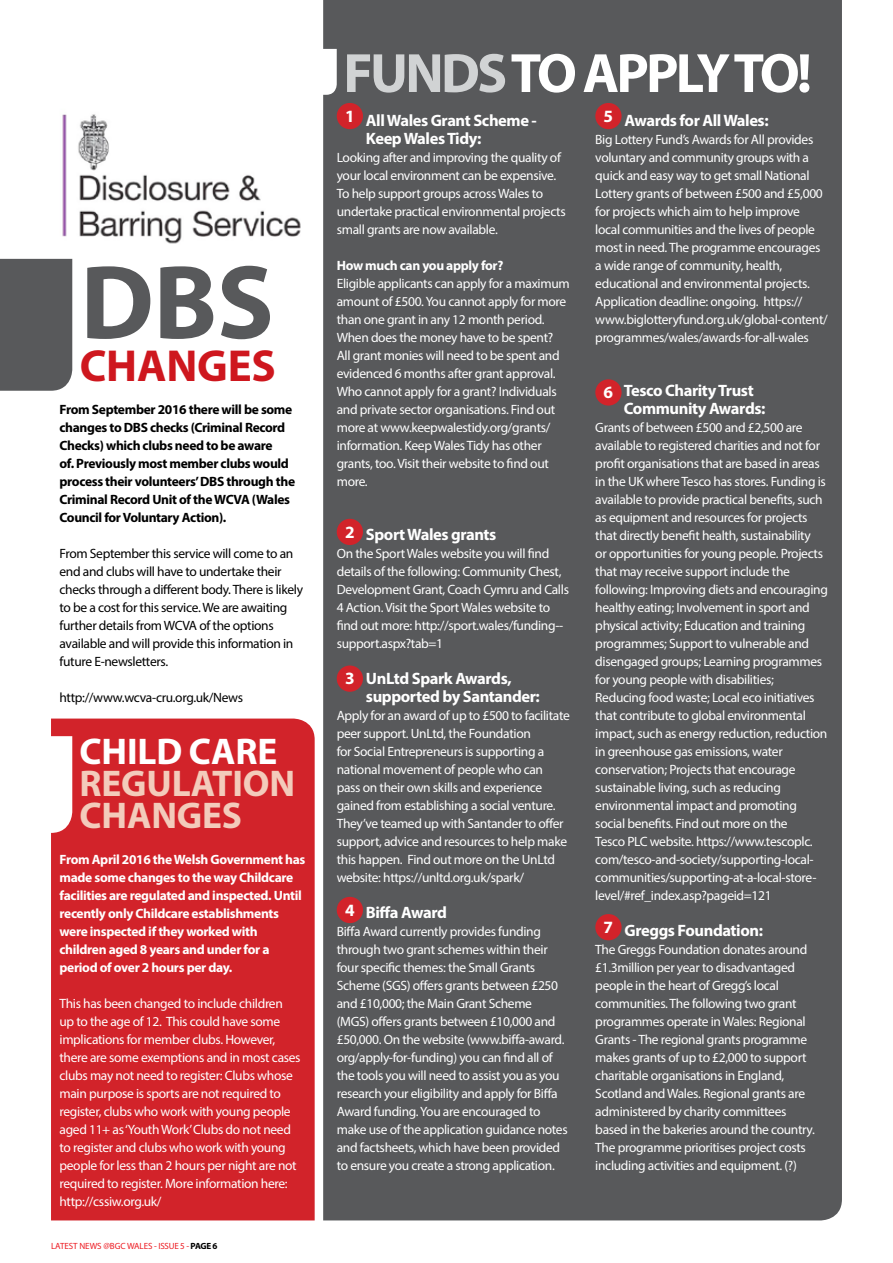
<style>
.page{position:relative;width:893px;height:1263px;background:#fff}
.page>*{position:absolute;margin:0;border:0;box-sizing:border-box;transform-origin:0 0}
.t1{font:700 105.75px "Myriad Pro";color:#58595b}
.t2{font:700 55.8px "Myriad Pro";letter-spacing:-.05em;color:#fff}
.t3{font:700 45px "Myriad Pro";letter-spacing:-.005em;color:#ce171e}
.t4{font:700 37.35px/32px "Myriad Pro";letter-spacing:-.005em;color:#f3cbbb}
.t5{font:700 37.35px "Myriad Pro";letter-spacing:-.005em;color:#fff}
.t6{font:700 17.25px "Myriad Pro";color:#fff}
.t7{font:700 16.5px/18px "Myriad Pro";letter-spacing:-.025em;color:#fff}
.t8{font:13.5px/18px "Myriad Pro";letter-spacing:-.025em;color:#fff}
.t9{font:13.5px/18px "Myriad Pro";letter-spacing:-.025em;color:#000}
.t10{font:700 13.5px/18px "Myriad Pro";letter-spacing:-.025em;color:#fff}
.t11{font:700 13.5px/18px "Myriad Pro";letter-spacing:-.025em;color:#000}
.t12{font:9px "Myriad Pro";letter-spacing:-.005em;color:#ed1d24}
.s1{font-weight:700;color:#000}
.s2{color:#d1d3d4}
</style>
<div class="page">
<div style="left:51px;top:718px;width:264px;height:502px;background:#d2232a"></div>
<svg style="left:51px;top:736px;width:21px;height:97px"></svg>
<div style="left:0;top:259px;width:72px;height:132px;background:#58595b"></div>
<div style="left:323px;top:0;width:519px;height:1220px;background:#58595b"></div>
<svg style="left:323px;top:49px;width:14px;height:46px"></svg>
<div style="left:337px;top:103px;width:26px;height:26px;background:#d2232a;border-radius:50%"></div>
<div style="left:337px;top:519px;width:26px;height:26px;background:#d2232a;border-radius:50%"></div>
<div style="left:337px;top:897px;width:26px;height:26px;background:#d2232a;border-radius:50%"></div>
<div style="left:337px;top:665px;width:26px;height:27px;background:#d2232a;border-radius:50%"></div>
<div style="left:595px;top:103px;width:27px;height:26px;background:#d2232a;border-radius:50%"></div>
<div style="left:595px;top:379px;width:27px;height:27px;background:#d2232a;border-radius:50%"></div>
<img style="left:62px;top:114px;width:239px;height:130px">
<div style="left:595px;top:914px;width:27px;height:26px;background:#d2232a;border-radius:50%"></div>
<h1 class="t1" style="left:80px;top:234px;width:195px">DBS</h1>
<h3 class="t3" style="left:80px;top:336px;width:198px">CHANGES</h3>
<p class="t11" style="left:60px;top:400px;width:237px">From September 2016 there will be some changes to DBS checks (Criminal Record Checks) which clubs need to be aware<br>of. Previously most member clubs would process their volunteers’ DBS through the Criminal Record Unit of the WCVA (Wales Council for Voluntary Action).</p>
<p class="t9" style="left:60px;top:544px;width:245px">From September this service will come to an end and clubs will have to undertake their checks through a different body. There is likely to be a cost for this service. We are awaiting further details from WCVA of the options available and will provide this information in future E-newsletters.</p>
<p class="t9" style="left:60px;top:688px;width:185px">http://www.wcva-cru.org.uk/News</p>
<h3 class="t5" style="left:80px;top:727px;width:199px">CHILD CARE</h3>
<h3 class="t4" style="left:80px;top:766px;width:217px">REGULATION<br>CHANGES</h3>
<p class="t10" style="left:60px;top:850px;width:247px">From April 2016 the Welsh Government has made some changes to the way Childcare facilities are regulated and inspected. Until recently only Childcare establishments were inspected if they worked with children aged 8 years and under for a period of over 2 hours per day.</p>
<p class="t8" style="left:60px;top:994px;width:243px">This has been changed to include children up to the age of 12. This could have some implications for member clubs. However, there are some exemptions and in most cases clubs may not need to register: Clubs whose main purpose is sports are not required to register, clubs who work with young people aged 11+ as ‘Youth Work’ Clubs do not need to register and clubs who work with young people for less than 2 hours per night are not required to register. More information here: http://cssiw.org.uk/</p>
<p class="t12" style="left:51px;top:1240px;width:168px">LATEST NEWS @BGC WALES - ISSUE 5 - <span class="s1">PAGE 6</span></p>
<h2 class="t2" style="left:343px;top:37px;width:470px"><span class="s2">FUNDS</span> TO APPLY TO!</h2>
<p class="t6" style="left:345px;top:105px;width:11px">1</p>
<p class="t6" style="left:604px;top:105px;width:11px">5</p>
<p class="t7" style="left:624px;top:111px;width:146px">Awards for All Wales:</p>
<p class="t8" style="left:595px;top:130px;width:234px">Big Lottery Fund’s Awards for All provides voluntary and community groups with a quick and easy way to get small National Lottery grants of between £500 and £5,000 for projects which aim to help improve local communities and the lives of people most in need. The programme encourages a wide range of community, health, educational and environmental projects.<br>Application deadline: ongoing. https:// www.biglotteryfund.org.uk/global-content/ programmes/wales/awards-for-all-wales</p>
<p class="t7" style="left:624px;top:381px;width:143px">Tesco Charity Trust<br>Community Awards:</p>
<p class="t8" style="left:595px;top:418px;width:234px">Grants of between £500 and £2,500 are available to registered charities and not for profit organisations that are based in areas in the UK where Tesco has stores. Funding is available to provide practical benefits, such as equipment and resources for projects that directly benefit health, sustainability<br>or opportunities for young people. Projects that may receive support include the following: Improving diets and encouraging healthy eating; Involvement in sport and physical activity; Education and training programmes; Support to vulnerable and disengaged groups; Learning programmes for young people with disabilities; Reducing food waste; Local eco initiatives that contribute to global environmental impact, such as energy reduction, reduction in greenhouse gas emissions, water conservation; Projects that encourage sustainable living, such as reducing environmental impact and promoting social benefits. Find out more on the<br>Tesco PLC website. https://www.tescoplc. com/tesco-and-society/supporting-local&shy;communities/supporting-at-a-local-store&shy;level/#ref_index.asp?pageid=121</p>
<p class="t7" style="left:624px;top:921px;width:140px">Greggs Foundation:</p>
<p class="t8" style="left:595px;top:940px;width:221px">The Greggs Foundation donates around £1.3million per year to disadvantaged people in the heart of Gregg’s local communities. The following two grant programmes operate in Wales: Regional Grants - The regional grants programme makes grants of up to £2,000 to support charitable organisations in England, Scotland and Wales. Regional grants are administered by charity committees based in the bakeries around the country.<br>The programme prioritises project costs including activities and equipment. (?)</p>
<p class="t7" style="left:366px;top:111px;width:172px">All Wales Grant Scheme -<br>Keep Wales Tidy:</p>
<p class="t8" style="left:337px;top:148px;width:230px">Looking after and improving the quality of your local environment can be expensive.<br>To help support groups across Wales to undertake practical environmental projects small grants are now available.</p>
<p class="t10" style="left:337px;top:256px;width:168px">How much can you apply for?</p>
<p class="t8" style="left:337px;top:274px;width:234px">Eligible applicants can apply for a maximum amount of £500. You cannot apply for more than one grant in any 12 month period.<br>When does the money have to be spent?<br>All grant monies will need to be spent and evidenced 6 months after grant approval.<br>Who cannot apply for a grant? Individuals and private sector organisations. Find out more at www.keepwalestidy.org/grants/ information. Keep Wales Tidy has other grants, too. Visit their website to find out more.</p>
<p class="t6" style="left:604px;top:381px;width:11px">6</p>
<p class="t6" style="left:345px;top:521px;width:11px">2</p>
<p class="t7" style="left:366px;top:525px;width:132px">Sport Wales grants</p>
<p class="t8" style="left:337px;top:544px;width:234px">On the Sport Wales website you will find details of the following: Community Chest, Development Grant, Coach Cymru and Calls 4 Action. Visit the Sport Wales website to find out more: http://sport.wales/funding-- support.aspx?tab=1</p>
<p class="t7" style="left:366px;top:669px;width:175px">UnLtd Spark Awards, supported by Santander:</p>
<p class="t8" style="left:337px;top:706px;width:235px">Apply for an award of up to £500 to facilitate peer support. UnLtd, the Foundation<br>for Social Entrepreneurs is supporting a national movement of people who can pass on their own skills and experience gained from establishing a social venture.<br>They’ve teamed up with Santander to offer support, advice and resources to help make this happen. Find out more on the UnLtd website: https://unltd.org.uk/spark/</p>
<p class="t7" style="left:366px;top:903px;width:82px">Biffa Award</p>
<p class="t8" style="left:337px;top:922px;width:232px">Biffa Award currently provides funding through two grant schemes within their four specific themes: the Small Grants Scheme (SGS) offers grants between £250 and £10,000; the Main Grant Scheme (MGS) offers grants between £10,000 and £50,000. On the website (www.biffa-award. org/apply-for-funding) you can find all of the tools you will need to assist you as you research your eligibility and apply for Biffa Award funding. You are encouraged to make use of the application guidance notes and factsheets, which have been provided to ensure you create a strong application.</p>
<p class="t6" style="left:345px;top:667px;width:11px">3</p>
<p class="t6" style="left:345px;top:899px;width:11px">4</p>
<p class="t6" style="left:604px;top:916px;width:11px">7</p>
</div>
